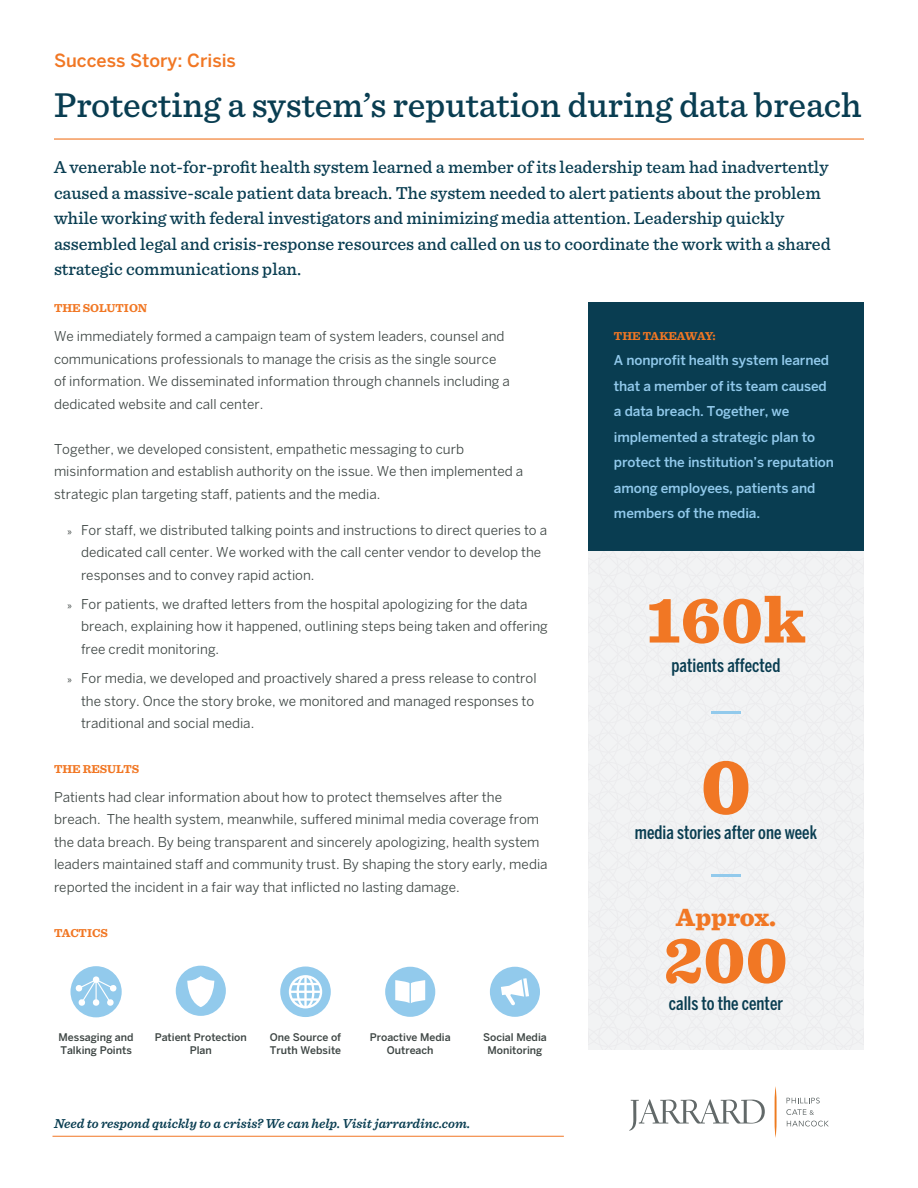
<style>
.page{position:relative;width:918px;height:1188px;background:#fff}
.page>*{position:absolute;margin:0;border:0;box-sizing:border-box;transform-origin:0 0}
.t1{font:900 81px "Sentinel";color:#f17724}
.t2{font:900 67.5px "Sentinel";color:#f17724}
.t3{font:500 36px "Sentinel";color:#093d51}
.t4{font:900 25.95px "Sentinel";letter-spacing:-.01em;color:#f17724}
.t5{font:500 extra-condensed 18.6px "Benton Sans";color:#093d51}
.t6{font:500 18px/25.5px "Sentinel";color:#093d51}
.t7{font:500 18px "Benton Sans";color:#f17724}
.t8{font:13.5px/22.5px "Benton Sans";color:#3d4543}
.t9{font:500 13.5px/25.5px "Benton Sans";letter-spacing:-.01em;color:#92caec}
.t10{font:italic 600 13.5px "Sentinel";color:#093d51}
.Paragraph_Style_2{font:700 12px "Sentinel";color:#f17724}
.t11{font:500 10.5px/12.6px "Benton Sans";color:#3d4543;text-align:center}
.s1{font-family:"Myriad Pro";font-size:10.5px}
</style>
<div class="page">
<div style="left:588px;top:551px;width:276px;height:498px;background:#f2f3f4"></div>
<div style="left:588px;top:302px;width:276px;height:249px;background:#093d51"></div>
<svg style="left:775px;top:1086px;width:2px;height:52px"></svg>
<svg style="left:629px;top:1099px;width:136px;height:32px"></svg>
<svg style="left:787px;top:1098px;width:33px;height:5px"></svg>
<svg style="left:786px;top:1109px;width:28px;height:6px"></svg>
<svg style="left:787px;top:1121px;width:42px;height:6px"></svg>
<hr style="left:54px;top:138px;width:810px;height:2px;background:#f17724">
<hr style="left:52px;top:1136px;width:512px;height:1px;background:#f17724">
<hr style="left:711px;top:711px;width:30px;height:2px;background:#92caec">
<hr style="left:711px;top:874px;width:30px;height:3px;background:#92caec">
<svg style="left:280px;top:967px;width:51px;height:50px"></svg>
<svg style="left:490px;top:967px;width:50px;height:50px"></svg>
<svg style="left:385px;top:967px;width:50px;height:50px"></svg>
<svg style="left:176px;top:966px;width:50px;height:50px"></svg>
<svg style="left:70px;top:966px;width:52px;height:51px"></svg>
<p class="t7" style="left:54px;top:50px;width:184px">Success Story: Crisis</p>
<p class="t3" style="left:54px;top:77px;width:809px">Protecting a system’s reputation during data breach</p>
<p class="t6" style="left:54px;top:154px;width:778px">A venerable not-for-profit health system learned a member of its leadership team had inadvertently caused a massive-scale patient data breach. The system needed to alert patients about the problem while working with federal investigators and minimizing media attention. Leadership quickly assembled legal and crisis-response resources and called on us to coordinate the work with a shared strategic communications plan.</p>
<p class="Paragraph_Style_2" style="left:54px;top:298px;width:95px">THE SOLUTION</p>
<p class="t8" style="left:54px;top:325px;width:457px">We immediately formed a campaign team of system leaders, counsel and communications professionals to manage the crisis as the single source of information. We disseminated information through channels including a dedicated website and call center.</p>
<p class="t8" style="left:54px;top:437px;width:471px">Together, we developed consistent, empathetic messaging to curb misinformation and establish authority on the issue. We then implemented a strategic plan targeting staff, patients and the media.</p>
<p class="t8" style="left:81px;top:518px;width:468px;text-indent:-14px"><span class="s1">»</span> For staff, we distributed talking points and instructions to direct queries to a dedicated call center. We worked with the call center vendor to develop the responses and to convey rapid action.</p>
<p class="t8" style="left:81px;top:593px;width:468px;text-indent:-14px"><span class="s1">»</span> For patients, we drafted letters from the hospital apologizing for the data breach, explaining how it happened, outlining steps being taken and offering free credit monitoring.</p>
<p class="t8" style="left:81px;top:667px;width:457px;text-indent:-14px"><span class="s1">»</span> For media, we developed and proactively shared a press release to control the story. Once the story broke, we monitored and managed responses to traditional and social media.</p>
<p class="Paragraph_Style_2" style="left:54px;top:759px;width:87px">THE RESULTS</p>
<p class="t8" style="left:54px;top:786px;width:495px">Patients had clear information about how to protect themselves after the breach. The health system, meanwhile, suffered minimal media coverage from the data breach. By being transparent and sincerely apologizing, health system leaders maintained staff and community trust. By shaping the story early, media reported the incident in a fair way that inflicted no lasting damage.</p>
<p class="Paragraph_Style_2" style="left:54px;top:924px;width:55px">TACTICS</p>
<p class="t11" style="left:59px;top:1031px;width:77px;text-align:left">Messaging and<br>Talking Points</p>
<p class="t11" style="left:155px;top:1031px;width:94px">Patient Protection<br>Plan</p>
<p class="t11" style="left:270px;top:1031px;width:73px;text-align:left">One Source of<br>Truth Website</p>
<p class="t11" style="left:483px;top:1031px;width:65px">Social Media<br>Monitoring</p>
<p class="t11" style="left:370px;top:1031px;width:82px">Proactive Media<br>Outreach</p>
<p class="t10" style="left:54px;top:1113px;width:418px">Need to respond quickly to a crisis? We can help. Visit jarrardinc.com.</p>
<p class="Paragraph_Style_2" style="left:614px;top:326px;width:103px">THE TAKEAWAY:</p>
<p class="t9" style="left:614px;top:347px;width:221px">A nonprofit health system learned that a member of its team caused a data breach. Together, we implemented a strategic plan to protect the institution’s reputation among employees, patients and members of the media.</p>
<p class="t2" style="left:647px;top:566px;width:160px">160k</p>
<p class="t5" style="left:672px;top:655px;width:110px">patients affected</p>
<p class="t1" style="left:701px;top:722px;width:52px">0</p>
<p class="t5" style="left:635px;top:821px;width:184px">media stories after one week</p>
<p class="t4" style="left:676px;top:896px;width:102px">Approx.</p>
<p class="t2" style="left:664px;top:906px;width:125px">200</p>
<p class="t5" style="left:669px;top:992px;width:116px">calls to the center</p>
</div>
